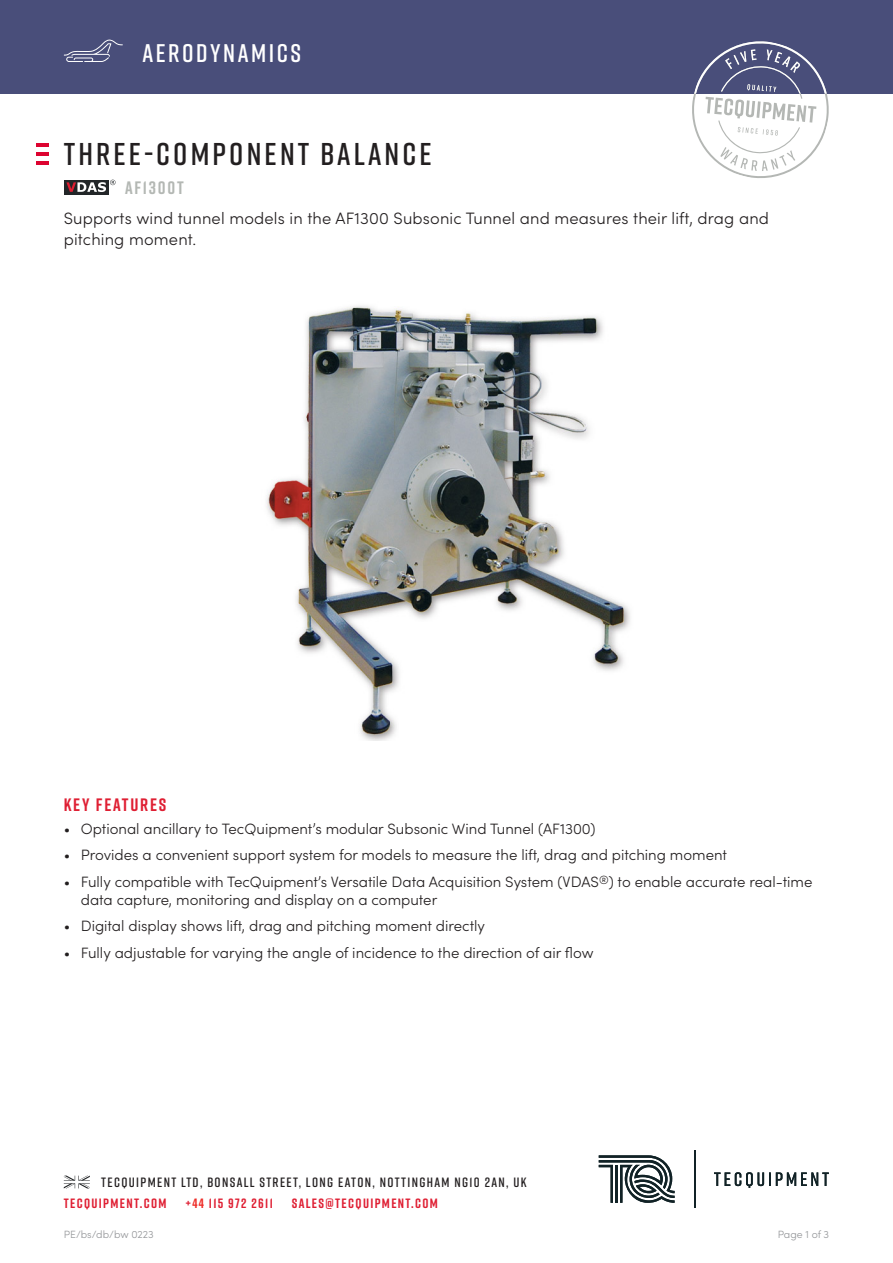
<style>
.page{position:relative;width:893px;height:1263px;background:#fff}
.page>*{position:absolute;margin:0;border:0;box-sizing:border-box;transform-origin:0 0}
.Product_name{font:600 31.5px "Rift";letter-spacing:.1em;color:#231f20}
.t1{font:600 25.5px "Rift";letter-spacing:.1em;color:#fff}
.Main_heading{font:700 18px "Rift";letter-spacing:.1em;color:#df1f33}
.t2{font:700 18px "Rift";letter-spacing:.1em;color:#b4b8b4}
.Product_description{font:300 16.5px/21px "Sofia Pro";letter-spacing:.01em;color:#231f20}
.Large_bullet_points{font:300 15px/18px "Sofia Pro";color:#231f20}
.t3{font:600 13.5px "Rift";letter-spacing:.1em;color:#231f20}
.t4{font:700 13.5px "Rift";letter-spacing:.1em;color:#df1f33}
.t5{font:300 10.5px "Sofia Pro";color:#939598}
.s1{color:#ee2d28}
</style>
<div class="page">
<svg style="left:599px;top:1155px;width:76px;height:48px"></svg>
<svg style="left:714px;top:1172px;width:115px;height:16px"></svg>
<hr style="left:694px;top:1150px;width:1px;height:58px;background:#112226">
<svg style="left:64px;top:1175px;width:26px;height:13px"></svg>
<img style="left:266px;top:306px;width:364px;height:434px">
<div style="left:64px;top:180px;width:45px;height:15px;background:#222628"></div>
<svg style="left:66px;top:180px;width:50px;height:12px"></svg>
<div style="left:0;top:0;width:893px;height:94px;background:#494e7a"></div>
<svg style="left:64px;top:40px;width:59px;height:22px"></svg>
<svg style="left:692px;top:41px;width:137px;height:137px"></svg>
<svg style="left:36px;top:143px;width:13px;height:3px"></svg>
<svg style="left:36px;top:152px;width:13px;height:3px"></svg>
<hr style="left:36px;top:161px;width:13px;height:4px;background:#dd0330">
<p class="t1" style="left:142px;top:35px;width:160px">AERODYNAMICS</p>
<p class="Product_name" style="left:64px;top:131px;width:370px">THREE-COMPONENT BALANCE</p>
<p class="t2" style="left:125px;top:175px;width:60px">AF1300T</p>
<p class="Product_description" style="left:64px;top:207px;width:707px">Supports wind tunnel models in the AF1300 Subsonic Tunnel and measures their lift, drag and pitching moment.</p>
<p class="Main_heading" style="left:64px;top:792px;width:104px">KEY FEATURES</p>
<p class="Large_bullet_points" style="left:64px;top:818px;width:533px">• Optional ancillary to TecQuipment’s modular Subsonic Wind Tunnel (AF1300)</p>
<p class="Large_bullet_points" style="left:64px;top:845px;width:665px">• Provides a convenient support system for models to measure the lift, drag and pitching moment</p>
<p class="Large_bullet_points" style="left:81px;top:871px;width:733px;text-indent:-17px">• Fully compatible with TecQuipment’s Versatile Data Acquisition System (VDAS<sup>®</sup>) to enable accurate real-time data capture, monitoring and display on a computer</p>
<p class="Large_bullet_points" style="left:64px;top:916px;width:423px">• Digital display shows lift, drag and pitching moment directly</p>
<p class="Large_bullet_points" style="left:64px;top:942px;width:531px">• Fully adjustable for varying the angle of incidence to the direction of air flow</p>
<p class="t3" style="left:101px;top:1172px;width:427px">TECQUIPMENT LTD, BONSALL STREET, LONG EATON, NOTTINGHAM NG10 2AN, UK</p>
<p class="t4" style="left:64px;top:1193px;width:104px">TECQUIPMENT.COM</p>
<p class="t4" style="left:185px;top:1193px;width:89px">+<span class="s1">44</span> 115 972 2611</p>
<p class="t4" style="left:292px;top:1193px;width:148px">SALES@TECQUIPMENT.COM</p>
<p class="t5" style="left:64px;top:1227px;width:92px">PE/bs/db/bw 0223</p>
<p class="t5" style="left:778px;top:1227px;width:53px">Page 1 of 3</p>
</div>
